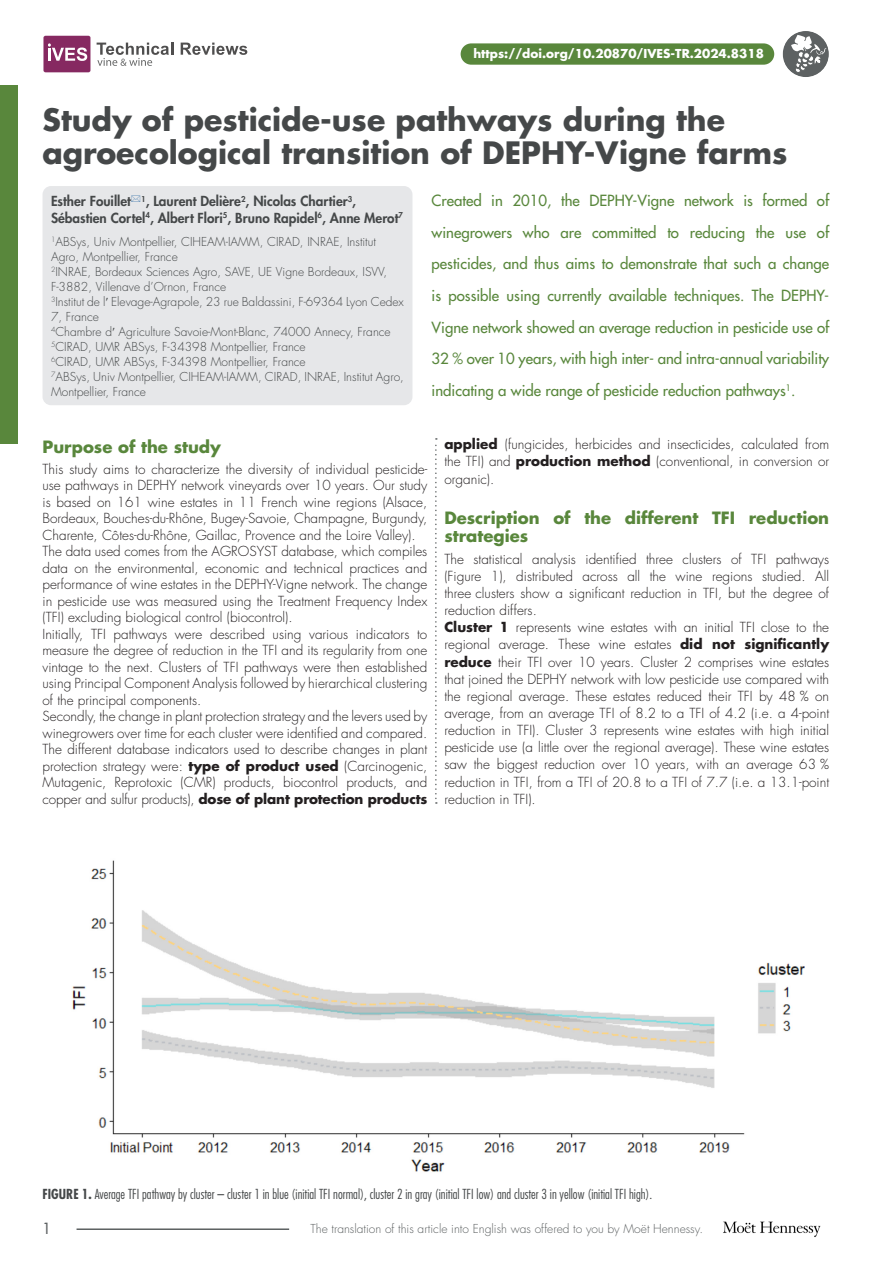
<style>
.page{position:relative;width:893px;height:1263px;background:#fff}
.page>*{position:absolute;margin:0;border:0;box-sizing:border-box;transform-origin:0 0}
.TITRE_article{font:700 30px/33px "Futura Std";color:#454849}
.titre_partie_viticul{font:700 16.5px/18.6px "Futura Std";color:#59873c}
.abstract_viticulture{font:500 15px/31.5px "Futura Std";color:#59873c;text-align:justify}
.numéro_de_page{font:500 15px "Futura Std";color:#5d6162}
.texte_courant{font:300 13.5px/16.5px "Futura Std";color:#231f20;text-align:justify}
.figure_texte{font:300 condensed 13.5px "Futura Std";color:#454849}
.auteurs_-_nom{font:800 13.5px/16.5px "Futura Std";color:#454849}
.texte_courant-2{font:300 12px/15px "Futura Std";color:#454849}
.auteur-affiliations{font:300 12px/15px "Futura Std";color:#454849}
.bas_de_page_gauche{font:300 12px "Futura Std";color:#5d6162}
.DOI{font:700 12px "Futura Std";color:#fff}
.s1{font-family:"Times New Roman";font-weight:400}
.s2{font-weight:700}
</style>
<div class="page">
<div style="left:0;top:86px;width:18px;height:358px;background:#59873c"></div>
<div style="left:43px;top:186px;width:369px;height:219px;background:#e6e7e9;border-radius:9px"></div>
<svg style="left:435px;top:438px;width:2px;height:366px"></svg>
<img style="left:72px;top:860px;width:732px;height:312px">
<hr style="left:77px;top:1228px;width:212px;height:2px;background:#5d6162">
<img style="left:723px;top:1221px;width:98px;height:16px">
<svg style="left:181px;top:43px;width:66px;height:12px"></svg>
<svg style="left:97px;top:43px;width:76px;height:23px"></svg>
<div style="left:43px;top:36px;width:47px;height:36px;background:#862961;border-radius:2px"></div>
<svg style="left:48px;top:43px;width:39px;height:18px"></svg>
<div style="left:783px;top:31px;width:46px;height:46px;background:#5d6162;border-radius:50%"></div>
<svg style="left:791px;top:35px;width:35px;height:38px"></svg>
<div style="left:461px;top:43px;width:313px;height:22px;background:#59873c;border-radius:11px"></div>
<p class="DOI" style="left:473px;top:46px;width:292px">https://doi.org/10.20870/IVES-TR.2024.8318</p>
<p class="TITRE_article" style="left:43px;top:103px;width:747px">Study of pesticide-use pathways during the agroecological transition of DEPHY-Vigne farms</p>
<p class="auteurs_-_nom" style="left:51px;top:193px;width:353px">Esther Fouillet <sup>1</sup>, Laurent Delière<sup>2</sup>, Nicolas Chartier<sup>3</sup>,<br>Sébastien Cortel<sup>4</sup>, Albert Flori<sup>5</sup>, Bruno Rapidel<sup>6</sup>, Anne Merot<sup>7</sup></p>
<p class="auteur-affiliations" style="left:51px;top:235px;width:326px"><sup>1</sup>ABSys, Univ Montpellier, CIHEAM-IAMM, CIRAD, INRAE, Institut<br>Agro, Montpellier, France</p>
<p class="auteur-affiliations" style="left:51px;top:265px;width:338px"><sup>2</sup>INRAE, Bordeaux Sciences Agro, SAVE, UE Vigne Bordeaux, ISVV,<br>F-3882, Villenave d’Ornon, France</p>
<p class="texte_courant-2" style="left:51px;top:295px;width:354px"><sup>3</sup>Institut de l<span class="s1">′</span> Elevage-Agrapole, 23 rue Baldassini, F-69364 Lyon Cedex<br>7, France</p>
<p class="texte_courant-2" style="left:51px;top:325px;width:341px"><sup>4</sup>Chambre d<span class="s1">′</span> Agriculture Savoie-Mont-Blanc, 74000 Annecy, France</p>
<p class="texte_courant-2" style="left:51px;top:340px;width:256px"><sup>5</sup>CIRAD, UMR ABSys, F-34398 Montpellier, France</p>
<p class="texte_courant-2" style="left:51px;top:355px;width:256px"><sup>6</sup>CIRAD, UMR ABSys, F-34398 Montpellier, France</p>
<p class="texte_courant-2" style="left:51px;top:370px;width:354px"><sup>7</sup>ABSys, Univ Montpellier, CIHEAM-IAMM, CIRAD, INRAE, Institut Agro,<br>Montpellier, France</p>
<p class="abstract_viticulture" style="left:432px;top:185px;width:399px">Created in 2010, the DEPHY-Vigne network is formed of winegrowers who are committed to reducing the use of pesticides, and thus aims to demonstrate that such a change is possible using currently available techniques. The DEPHY-Vigne network showed an average reduction in pesticide use of 32 % over 10 years, with high inter- and intra-annual variability indicating a wide range of pesticide reduction pathways<sup>1</sup>.</p>
<p class="titre_partie_viticul" style="left:43px;top:437px;width:180px">Purpose of the study</p>
<p class="texte_courant" style="left:43px;top:461px;width:386px">This study aims to characterize the diversity of individual pesticide&shy;use pathways in DEPHY network vineyards over 10 years. Our study is based on 161 wine estates in 11 French wine regions (Alsace, Bordeaux, Bouches-du-Rhône, Bugey-Savoie, Champagne, Burgundy, Charente, Côtes-du-Rhône, Gaillac, Provence and the Loire Valley).</p>
<p class="texte_courant" style="left:43px;top:543px;width:386px">The data used comes from the AGROSYST database, which compiles data on the environmental, economic and technical practices and performance of wine estates in the DEPHY-Vigne network. The change in pesticide use was measured using the Treatment Frequency Index (TFI) excluding biological control (biocontrol).</p>
<p class="texte_courant" style="left:43px;top:626px;width:386px">Initially, TFI pathways were described using various indicators to measure the degree of reduction in the TFI and its regularity from one vintage to the next. Clusters of TFI pathways were then established using Principal Component Analysis followed by hierarchical clustering of the principal components.</p>
<p class="texte_courant" style="left:43px;top:708px;width:386px">Secondly, the change in plant protection strategy and the levers used by winegrowers over time for each cluster were identified and compared.<br>The different database indicators used to describe changes in plant protection strategy were: <span class="s2">type of product used</span> (Carcinogenic, Mutagenic, Reprotoxic (CMR) products, biocontrol products, and copper and sulfur products), <span class="s2">dose of plant protection products</span></p>
<p class="texte_courant" style="left:444px;top:436px;width:386px;line-height:17.1px"><span class="s2">applied</span> (fungicides, herbicides and insecticides, calculated from the TFI) and <span class="s2">production method</span> (conventional, in conversion or organic).</p>
<p class="titre_partie_viticul" style="left:444px;top:508px;width:386px">Description of the different TFI reduction strategies</p>
<p class="texte_courant" style="left:444px;top:550px;width:386px;line-height:17.1px">The statistical analysis identified three clusters of TFI pathways (Figure 1), distributed across all the wine regions studied. All three clusters show a significant reduction in TFI, but the degree of reduction differs.</p>
<p class="texte_courant" style="left:444px;top:619px;width:386px;line-height:17.1px"><span class="s2">Cluster 1</span> represents wine estates with an initial TFI close to the regional average. These wine estates <span class="s2">did not significantly reduce</span> their TFI over 10 years. Cluster 2 comprises wine estates that joined the DEPHY network with low pesticide use compared with the regional average. These estates reduced their TFI by 48 % on average, from an average TFI of 8.2 to a TFI of 4.2 (i.e. a 4-point reduction in TFI). Cluster 3 represents wine estates with high initial pesticide use (a little over the regional average). These wine estates saw the biggest reduction over 10 years, with an average 63 % reduction in TFI, from a TFI of 20.8 to a TFI of 7.7 (i.e. a 13.1-point reduction in TFI).</p>
<p class="figure_texte" style="left:43px;top:1186px;width:611px"><span class="s2">FIGURE 1.</span> Average TFI pathway by cluster – cluster 1 in blue (initial TFI normal), cluster 2 in gray (initial TFI low) and cluster 3 in yellow (initial TFI high).</p>
<p class="numéro_de_page" style="left:43px;top:1219px;width:10px">1</p>
<p class="bas_de_page_gauche" style="left:310px;top:1221px;width:394px">The translation of this article into English was offered to you by Moët Hennessy.</p>
</div>
